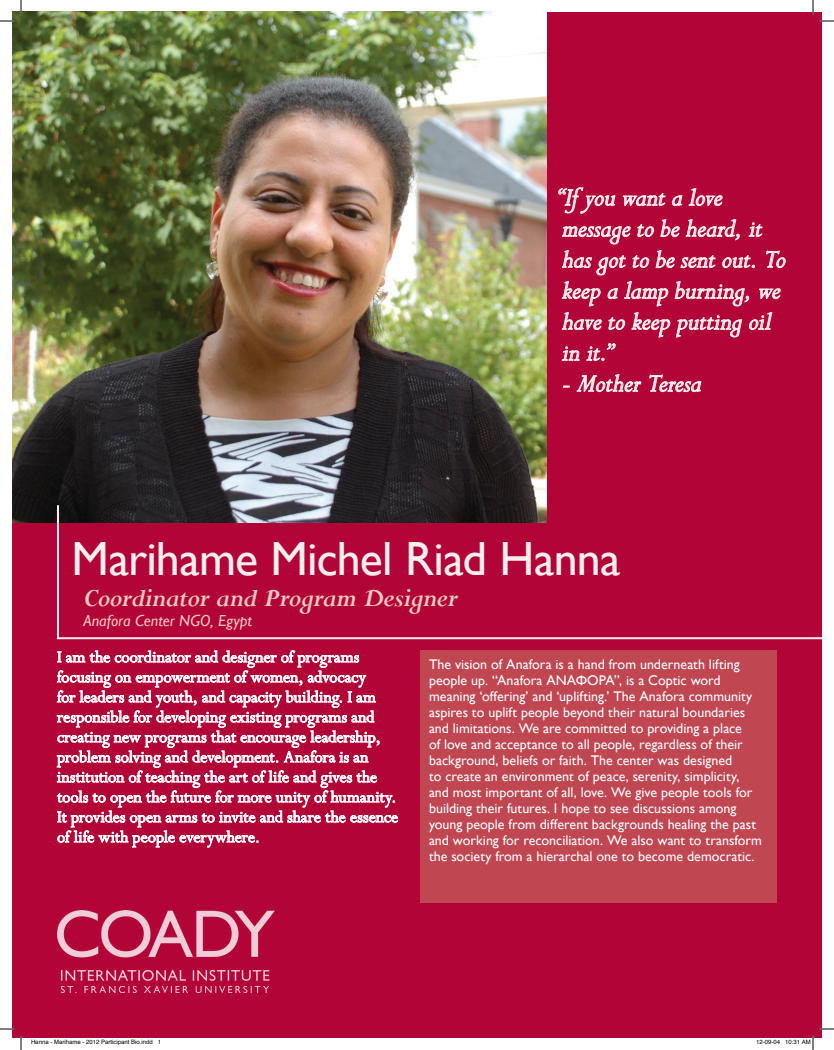
<style>
.page{position:relative;width:834px;height:1050px;background:#fff}
.page>*{position:absolute;margin:0;border:0;box-sizing:border-box;transform-origin:0 0}
.t1{font:48px "Gill Sans";letter-spacing:-.015em;color:#faefee}
.t2{font:italic 28px/31px "Perpetua";letter-spacing:-.005em;color:#faefee}
.t3{font:italic 700 28px "Perpetua";letter-spacing:-.02em;color:#eec9c2}
.t4{font:18px/20px "Perpetua";color:#fff}
.t5{font:italic 16px "Gill Sans";color:#eec9c2}
.t6{font:14px/16px "Gill Sans";color:#fff}
.t7{font:6px "Helvetica";color:#000}
</style>
<div class="page">
<div style="left:12px;top:12px;width:810px;height:1026px;background:#b30437"></div>
<svg style="left:558px;top:187px;width:182px;height:57px"></svg>
<svg style="left:749px;top:223px;width:13px;height:14px"></svg>
<svg style="left:562px;top:250px;width:224px;height:87px"></svg>
<svg style="left:562px;top:347px;width:17px;height:14px"></svg>
<svg style="left:587px;top:343px;width:28px;height:18px"></svg>
<svg style="left:577px;top:374px;width:64px;height:18px"></svg>
<svg style="left:649px;top:375px;width:52px;height:17px"></svg>
<img style="left:12px;top:12px;width:535px;height:510px">
<svg style="left:56px;top:503px;width:766px;height:137px"></svg>
<div style="left:420px;top:651px;width:357px;height:252px;background:#c04651"></div>
<img style="left:57px;top:911px;width:218px;height:82px">
<svg style="left:57px;top:651px;width:341px;height:197px"></svg>
<svg style="left:0;top:0;width:22px;height:22px"></svg>
<svg style="left:0;top:1028px;width:22px;height:22px"></svg>
<svg style="left:812px;top:0;width:22px;height:22px"></svg>
<svg style="left:806px;top:1028px;width:28px;height:22px"></svg>
<h2 class="t2" style="left:558px;top:181px;width:230px">“If you want a love message to be heard, it has got to be sent out. To keep a lamp burning, we have to keep putting oil in it.”</h2>
<h2 class="t2" style="left:562px;top:367px;width:141px">- Mother Teresa</h2>
<h1 class="t1" style="left:71px;top:531px;width:551px">Marihame Michel Riad Hanna</h1>
<h2 class="t3" style="left:83px;top:580px;width:376px">Coordinator and Program Designer</h2>
<p class="t5" style="left:83px;top:612px;width:170px">Anafora Center NGO, Egypt</p>
<p class="t4" style="left:57px;top:647px;width:343px">I am the coordinator and designer of programs focusing on empowerment of women, advocacy<br>for leaders and youth, and capacity building. I am responsible for developing existing programs and creating new programs that encourage leadership, problem solving and development. Anafora is an institution of teaching the art of life and gives the tools to open the future for more unity of humanity.<br>It provides open arms to invite and share the essence of life with people everywhere.</p>
<p class="t6" style="left:429px;top:657px;width:335px">The vision of Anafora is a hand from underneath lifting people up. “Anafora ANAФOPA”, is a Coptic word meaning ‘offering’ and ‘uplifting.’ The Anafora community aspires to uplift people beyond their natural boundaries and limitations. We are committed to providing a place<br>of love and acceptance to all people, regardless of their background, beliefs or faith. The center was designed<br>to create an environment of peace, serenity, simplicity, and most important of all, love. We give people tools for building their futures. I hope to see discussions among young people from different backgrounds healing the past and working for reconciliation. We also want to transform the society from a hierarchal one to become democratic.</p>
<p class="t7" style="left:31px;top:1037px;width:132px">Hanna - Marihame - 2012 Participant Bio.indd 1</p>
<p class="t7" style="left:756px;top:1037px;width:56px">12-09-04 10:31 AM</p>
</div>
